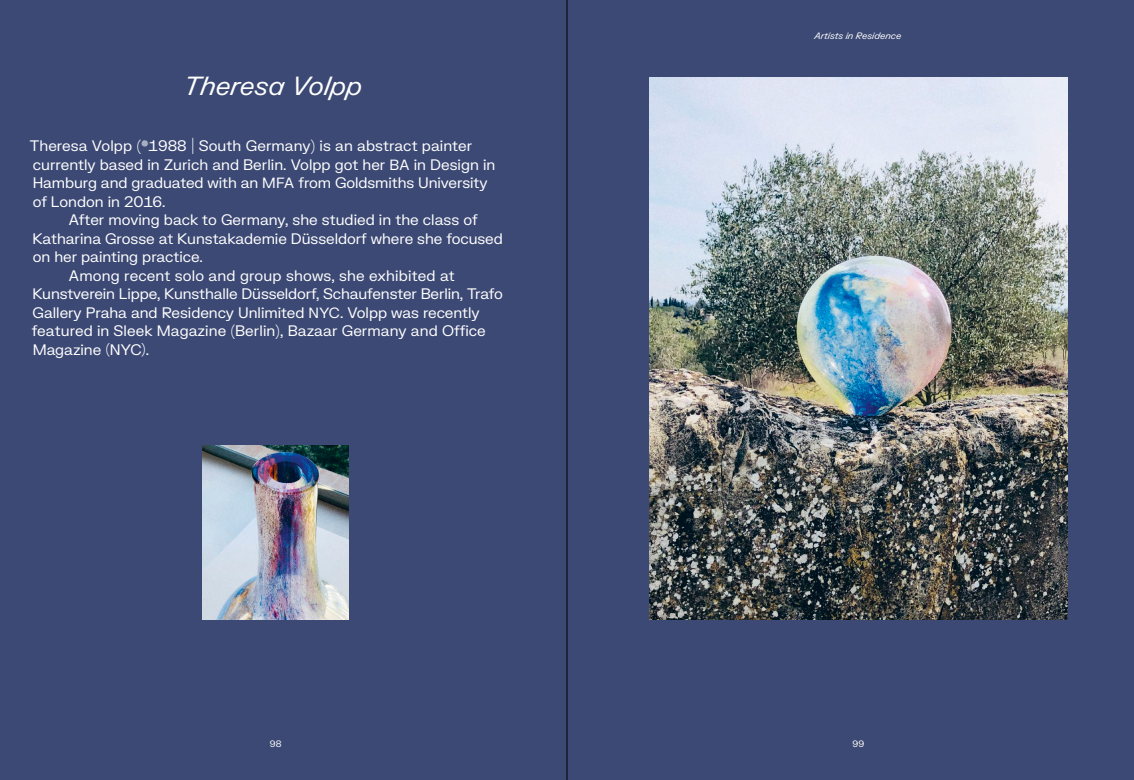
<style>
.page{position:relative;width:1134px;height:780px;background:#3c4974}
.page>*{position:absolute;margin:0;border:0;box-sizing:border-box;transform-origin:0 0}
.t1{font:25.5px "FK Grotesk Italic B";color:#fff}
.t2{font:14.8px/18.5px "FK Grotesk";color:#fff}
.t3{font:9px "FK Grotesk Italic B";letter-spacing:.005em;color:#fff}
.t4{font:9px "FK Grotesk";color:#fff}
.s1{font-size:14.4px}
</style>
<div class="page">
<img style="left:649px;top:77px;width:418px;height:542px">
<img style="left:203px;top:445px;width:146px;height:174px">
<hr style="left:567px;top:0;width:1px;height:780px;background:#000">
<h1 class="t1" style="left:184px;top:72px;width:180px">Theresa Volpp</h1>
<p class="t2" style="left:30px;top:137px;width:467px">Theresa Volpp (*1988 | South Germany) is an abstract painter currently based in Zurich and Berlin. Volpp got her <span class="s1">BA</span> in Design in Hamburg and graduated with an <span class="s1">MFA</span> from Goldsmiths University of London in 2016.</p>
<p class="t2" style="left:69px;top:211px;width:410px">After moving back to Germany, she studied in the class of</p>
<p class="t2" style="left:32px;top:229px;width:472px">Katharina Grosse at Kunstakademie Düsseldorf where she focused</p>
<p class="t2" style="left:33px;top:248px;width:171px">on her painting practice.</p>
<p class="t2" style="left:69px;top:266px;width:387px">Among recent solo and group shows, she exhibited at</p>
<p class="t2" style="left:32px;top:285px;width:472px">Kunstverein Lippe, Kunsthalle Düsseldorf, Schaufenster Berlin, Trafo</p>
<p class="t2" style="left:33px;top:303px;width:449px">Gallery Praha and Residency Unlimited <span class="s1">NYC</span>. Volpp was recently</p>
<p class="t2" style="left:32px;top:322px;width:455px">featured in Sleek Magazine (Berlin), Bazaar Germany and Office</p>
<p class="t2" style="left:33px;top:340px;width:118px">Magazine (NYC).</p>
<p class="t3" style="left:814px;top:31px;width:88px">Artists in Residence</p>
<p class="t4" style="left:270px;top:739px;width:13px">98</p>
<p class="t4" style="left:852px;top:739px;width:13px">99</p>
</div>
